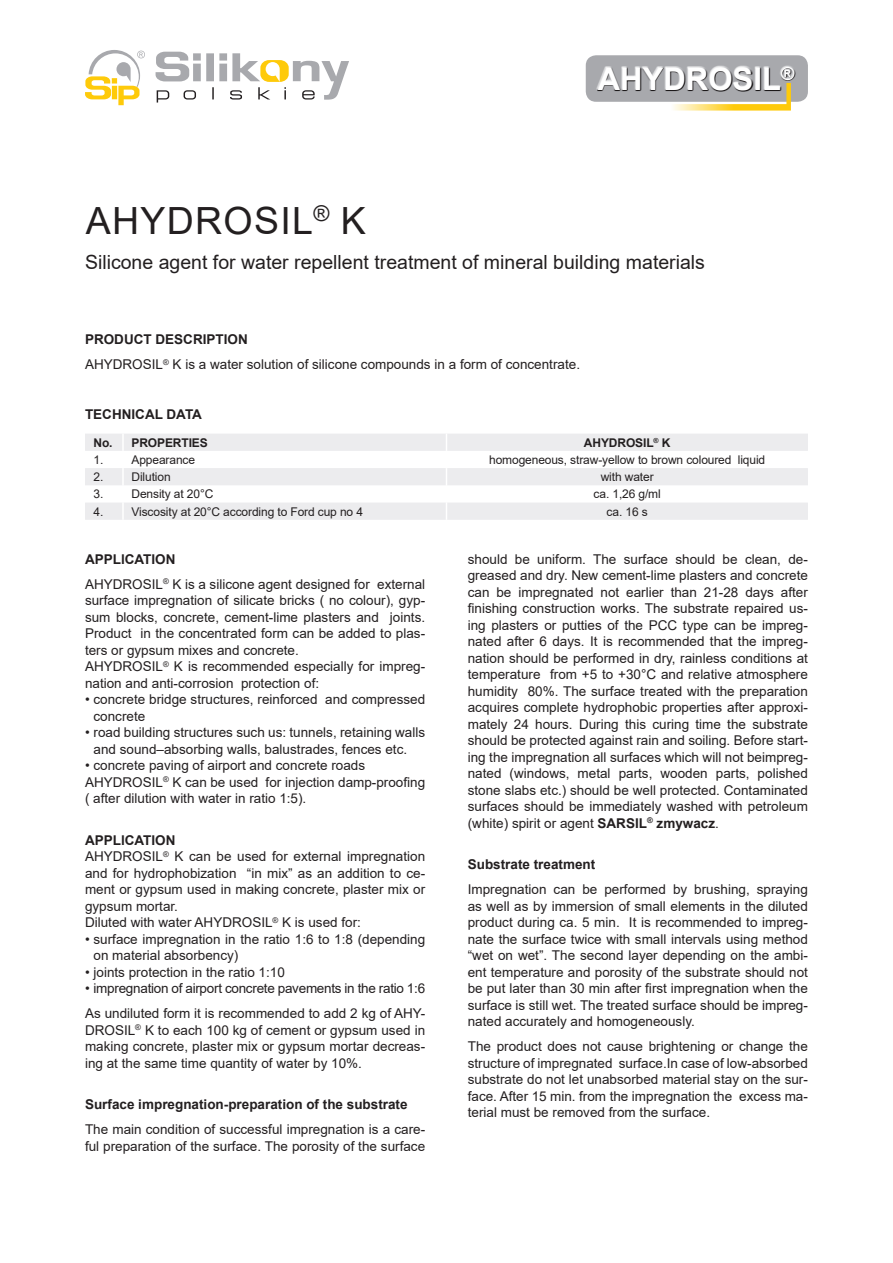
<style>
.page{position:relative;width:893px;height:1263px;background:#fff}
.page>*{position:absolute;margin:0;border:0;box-sizing:border-box;transform-origin:0 0}
.t1{font:37.5px "Arial";letter-spacing:.035em;color:#231f20}
.t2{font:700 31.05px "Arial";color:#fff}
.t3{font:19.5px "Arial";color:#231f20}
.t4{font:13.5px/16.5px "Arial";color:#231f20}
.t5{font:13.5px/25px "Arial";letter-spacing:-.02em;color:#231f20}
.t6{font:700 13.5px "Arial";color:#231f20}
.t7{font:12px "Arial";letter-spacing:-.01em;color:#231f20}
.t8{font:700 12px "Arial";letter-spacing:-.01em;color:#231f20}
.s1{font-weight:700}
</style>
<div class="page">
<svg style="left:156px;top:52px;width:193px;height:51px"></svg>
<svg style="left:85px;top:50px;width:60px;height:55px"></svg>
<svg style="left:85px;top:434px;width:723px;height:86px;fill:#ececee"></svg>
<svg style="left:122px;top:434px;width:2px;height:86px"></svg>
<svg style="left:446px;top:434px;width:1px;height:86px"></svg>
<div style="left:586px;top:55px;width:222px;height:47px;background:#a8a9ad;border-radius:10px"></div>
<svg style="left:670px;top:92px;width:121px;height:19px"></svg>
<svg style="left:605px;top:66px;width:187px;height:1px"></svg>
<svg style="left:597px;top:67px;width:198px;height:25px"></svg>
<h2 class="t2" style="left:598px;top:57px;width:198px">AHYDROSIL<sup>®</sup></h2>
<h1 class="t1" style="left:86px;top:195px;width:282px">AHYDROSIL<sup>®</sup> K</h1>
<h3 class="t3" style="left:85px;top:249px;width:621px">Silicone agent for water repellent treatment of mineral building materials</h3>
<p class="t4" style="left:85px;top:327px;width:496px;line-height:25px"><span class="s1">PRODUCT DESCRIPTION<br></span>AHYDROSIL<sup>®</sup> K is a water solution of silicone compounds in a form of concentrate.</p>
<p class="t6" style="left:85px;top:405px;width:118px">TECHNICAL DATA</p>
<p class="t8" style="left:94px;top:434px;width:116px">No. PROPERTIES</p>
<p class="t8" style="left:584px;top:434px;width:88px">AHYDROSIL<sup>®</sup> K</p>
<p class="t7" style="left:94px;top:451px;width:103px">1. Appearance</p>
<p class="t7" style="left:489px;top:451px;width:278px">homogeneous, straw-yellow to brown coloured liquid</p>
<p class="t7" style="left:94px;top:469px;width:79px">2. Dilution</p>
<p class="t7" style="left:601px;top:469px;width:54px">with water</p>
<p class="t7" style="left:94px;top:486px;width:121px">3. Density at 20°C</p>
<p class="t7" style="left:594px;top:486px;width:69px">ca. 1,26 g/ml</p>
<p class="t7" style="left:94px;top:503px;width:271px">4. Viscosity at 20°C according to Ford cup no 4</p>
<p class="t7" style="left:607px;top:503px;width:43px">ca. 16 s</p>
<p class="t4" style="left:85px;top:546px;width:342px;line-height:25px"><span class="s1">APPLlCATION<br></span>AHYDROSIL<sup>®</sup> K is a silicone agent designed for external</p>
<p class="t4" style="left:85px;top:592px;width:342px">surface impregnation of silicate bricks ( no colour), gyp&shy;sum blocks, concrete, cement-lime plasters and joints.<br>Product in the concentrated form can be added to plas&shy;ters or gypsum mixes and concrete.<br>AHYDROSIL<sup>®</sup> K is recommended especially for impreg&shy;nation and anti-corrosion protection of:</p>
<p class="t4" style="left:94px;top:691px;width:333px;text-indent:-9px">• concrete bridge structures, reinforced and compressed concrete</p>
<p class="t4" style="left:94px;top:724px;width:333px;text-indent:-9px">• road building structures such us: tunnels, retaining walls and sound–absorbing walls, balustrades, fences etc.</p>
<p class="t4" style="left:85px;top:757px;width:342px">• concrete paving of airport and concrete roads<br>AHYDROSIL<sup>®</sup> K can be used for injection damp-proofing ( after dilution with water in ratio 1:5).</p>
<p class="t4" style="left:85px;top:832px;width:342px"><span class="s1">APPLlCATION<br></span>AHYDROSIL<sup>®</sup> K can be used for external impregnation and for hydrophobization “in mix” as an addition to ce&shy;ment or gypsum used in making concrete, plaster mix or gypsum mortar.<br>Diluted with water AHYDROSIL<sup>®</sup> K is used for:</p>
<p class="t4" style="left:94px;top:931px;width:333px;text-indent:-9px">• surface impregnation in the ratio 1:6 to 1:8 (depending on material absorbency)</p>
<p class="t4" style="left:85px;top:964px;width:201px">• joints protection in the ratio 1:10</p>
<p class="t5" style="left:85px;top:976px;width:342px">• impregnation of airport concrete pavements in the ratio 1:6<br>As undiluted form it is recommended to add 2 kg of AHY-</p>
<p class="t4" style="left:85px;top:1022px;width:342px;text-align:justify">DROSIL<sup>®</sup> K to each 100 kg of cement or gypsum used in making concrete, plaster mix or gypsum mortar decreas&shy;ing at the same time quantity of water by 10%.</p>
<p class="t6" style="left:85px;top:1095px;width:324px">Surface impregnation-preparation of the substrate</p>
<p class="t4" style="left:85px;top:1121px;width:342px">The main condition of successful impregnation is a care&shy;ful preparation of the surface. The porosity of the surface</p>
<p class="t4" style="left:468px;top:551px;width:342px;text-align:justify">should be uniform. The surface should be clean, de&shy;greased and dry. New cement-lime plasters and concrete can be impregnated not earlier than 21-28 days after finishing construction works. The substrate repaired us&shy;ing plasters or putties of the PCC type can be impreg&shy;nated after 6 days. It is recommended that the impreg&shy;nation should be performed in dry, rainless conditions at temperature from +5 to +30°C and relative atmosphere humidity 80%. The surface treated with the preparation acquires complete hydrophobic properties after approxi&shy;mately 24 hours. During this curing time the substrate should be protected against rain and soiling. Before start&shy;ing the impregnation all surfaces which will not beimpreg&shy;nated (windows, metal parts, wooden parts, polished stone slabs etc.) should be well protected. Contaminated surfaces should be immediately washed with petroleum (white) spirit or agent <span class="s1">SARSIL</span><sup>®</sup> <span class="s1">zmywacz</span>.</p>
<p class="t6" style="left:468px;top:855px;width:129px">Substrate treatment</p>
<p class="t4" style="left:468px;top:881px;width:342px;text-align:justify">Impregnation can be performed by brushing, spraying as well as by immersion of small elements in the diluted product during ca. 5 min. It is recommended to impreg&shy;nate the surface twice with small intervals using method “wet on wet”. The second layer depending on the ambi&shy;ent temperature and porosity of the substrate should not be put later than 30 min after first impregnation when the surface is still wet. The treated surface should be impreg&shy;nated accurately and homogeneously.</p>
<p class="t4" style="left:468px;top:1038px;width:342px;text-align:justify">The product does not cause brightening or change the structure of impregnated surface.In case of low-absorbed substrate do not let unabsorbed material stay on the sur&shy;face. After 15 min. from the impregnation the excess ma&shy;terial must be removed from the surface.</p>
</div>
